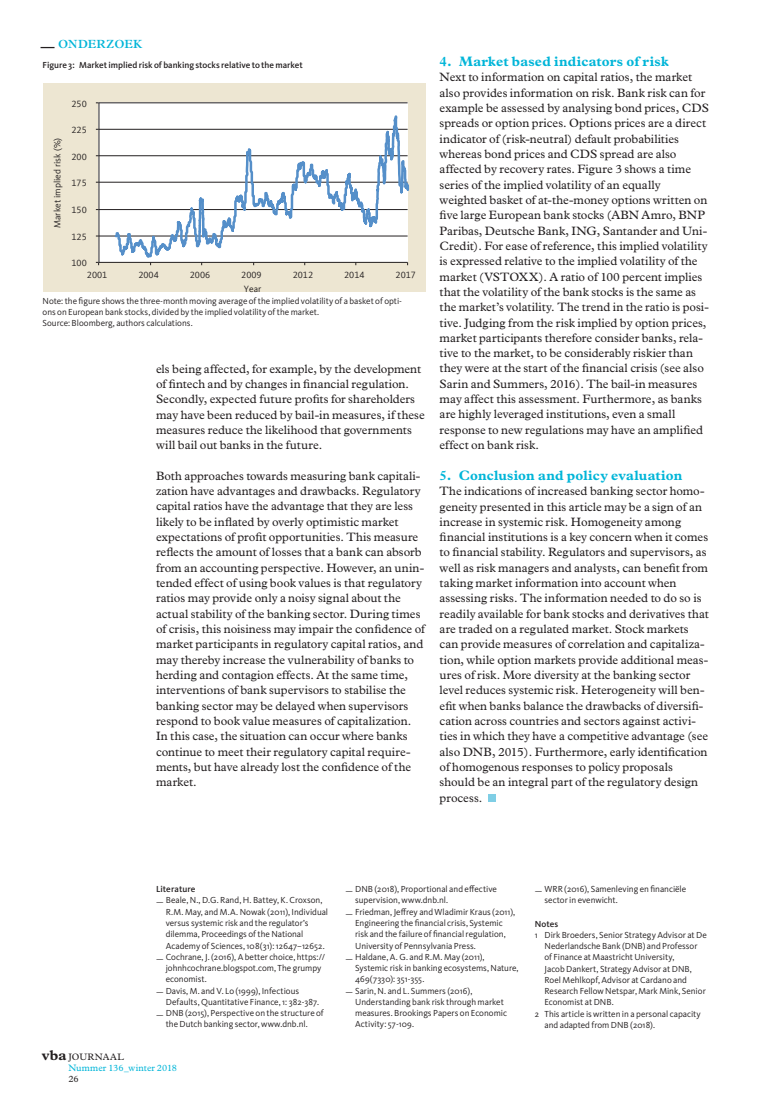
<style>
.page{position:relative;width:780px;height:1117px;background:#fff}
.page>*{position:absolute;margin:0;border:0;box-sizing:border-box;transform-origin:0 0}
._3-11_Alineakopje_bo{font:700 13.75px "Plantin";letter-spacing:.015em;color:#00b5d8}
._4-10_Plat__Plantin{font:12.25px/15.2px "Plantin";color:#231f20}
.t1{font:600 11.88px "Plantin";letter-spacing:.005em;color:#00b5d8}
.t2{font:9.38px "Kievit Offc";color:#231f20}
.t3{font:9.38px "Plantin";color:#00b5d8}
.t4{font:9.38px "Plantin";letter-spacing:.025em;color:#231f20}
.Literatuur{font:9px/11.2px "Kievit OT";color:#231f20}
._6-01_Noot{font:9px/11.2px "Kievit OT";color:#231f20}
.Bron{font:9px/11.2px "Kievit OT";letter-spacing:-.005em;color:#231f20}
.figuurbijschrift{font:500 9px "Kievit OT";letter-spacing:-.005em;color:#231f20}
._6-02_Noot_titel{font:500 9px "Kievit OT";letter-spacing:.005em;color:#231f20}
.s1{font-size:13.75px;color:#231f20}
.s2{font-weight:700;font-size:14.25px}
</style>
<div class="page">
<div style="left:488px;top:794px;width:7px;height:7px;background:#7fcee5"></div>
<div style="left:43px;top:84px;width:382px;height:208px;background:#ede6d2"></div>
<div style="left:99px;top:102px;width:309px;height:159px;background:#fff"></div>
<hr style="left:99px;top:102px;width:308px;height:1px;background:#231f20">
<hr style="left:99px;top:129px;width:308px;height:1px;background:#231f20">
<hr style="left:99px;top:155px;width:308px;height:1px;background:#231f20">
<hr style="left:99px;top:182px;width:308px;height:1px;background:#231f20">
<hr style="left:99px;top:209px;width:308px;height:1px;background:#231f20">
<hr style="left:99px;top:236px;width:308px;height:1px;background:#231f20">
<hr style="left:99px;top:103px;width:1px;height:159px;background:#231f20">
<hr style="left:99px;top:262px;width:308px;height:1px;background:#231f20">
<svg style="left:113px;top:102px;width:297px;height:160px"></svg>
<p class="t1" style="left:41px;top:37px;width:103px"><span class="s1">—</span> ONDERZOEK</p>
<p class="figuurbijschrift" style="left:43px;top:59px;width:262px">Figure 3: Market implied risk of banking stocks relative to the market</p>
<p class="t2" style="left:71px;top:98px;width:17px">250</p>
<p class="t2" style="left:52px;top:228px;width:92px;rotate:-90deg">Market implied risk (%)</p>
<p class="t2" style="left:71px;top:125px;width:17px">225</p>
<p class="t2" style="left:71px;top:151px;width:17px">200</p>
<p class="t2" style="left:71px;top:178px;width:17px">175</p>
<p class="t2" style="left:71px;top:204px;width:17px">150</p>
<p class="t2" style="left:71px;top:231px;width:17px">125</p>
<p class="t2" style="left:71px;top:258px;width:17px">100</p>
<p class="t2" style="left:87px;top:269px;width:22px">2001</p>
<p class="t2" style="left:138px;top:269px;width:22px">2004</p>
<p class="t2" style="left:190px;top:269px;width:22px">2006</p>
<p class="t2" style="left:241px;top:269px;width:22px">2009</p>
<p class="t2" style="left:293px;top:269px;width:22px">2012</p>
<p class="t2" style="left:344px;top:269px;width:22px">2014</p>
<p class="t2" style="left:395px;top:269px;width:22px">2017</p>
<p class="t2" style="left:244px;top:284px;width:19px">Year</p>
<p class="Bron" style="left:43px;top:295px;width:361px">Note: the figure shows the three-month moving average of the implied volatility of a basket of opti&shy;ons on European bank stocks, divided by the implied volatility of the market.<br>Source: Bloomberg, authors calculations.</p>
<p class="_4-10_Plat__Plantin" style="left:156px;top:361px;width:270px">els being affected, for example, by the development of fintech and by changes in financial regulation.<br>Secondly, expected future profits for shareholders may have been reduced by bail-in measures, if these measures reduce the likelihood that governments will bail out banks in the future.</p>
<p class="_4-10_Plat__Plantin" style="left:156px;top:468px;width:270px">Both approaches towards measuring bank capitali&shy;zation have advantages and drawbacks. Regulatory capital ratios have the advantage that they are less likely to be inflated by overly optimistic market expectations of profit opportunities. This measure reflects the amount of losses that a bank can absorb from an accounting perspective. However, an unin&shy;tended effect of using book values is that regulatory ratios may provide only a noisy signal about the actual stability of the banking sector. During times of crisis, this noisiness may impair the confidence of market participants in regulatory capital ratios, and may thereby increase the vulnerability of banks to herding and contagion effects. At the same time, interventions of bank supervisors to stabilise the banking sector may be delayed when supervisors respond to book value measures of capitalization.<br>In this case, the situation can occur where banks continue to meet their regulatory capital require&shy;ments, but have already lost the confidence of the market.</p>
<p class="_3-11_Alineakopje_bo" style="left:439px;top:53px;width:231px">4. Market based indicators of risk</p>
<p class="_4-10_Plat__Plantin" style="left:439px;top:70px;width:271px">Next to information on capital ratios, the market also provides information on risk. Bank risk can for example be assessed by analysing bond prices, CDS spreads or option prices. Options prices are a direct indicator of (risk-neutral) default probabilities whereas bond prices and CDS spread are also affected by recovery rates. Figure 3 shows a time series of the implied volatility of an equally weighted basket of at-the-money options written on five large European bank stocks (ABN Amro, BNP Paribas, Deutsche Bank, ING, Santander and Uni-Credit). For ease of reference, this implied volatility is expressed relative to the implied volatility of the market (VSTOXX). A ratio of 100 percent implies that the volatility of the bank stocks is the same as the market’s volatility. The trend in the ratio is posi&shy;tive. Judging from the risk implied by option prices, market participants therefore consider banks, rela&shy;tive to the market, to be considerably riskier than they were at the start of the financial crisis (see also Sarin and Summers, 2016). The bail-in measures may affect this assessment. Furthermore, as banks are highly leveraged institutions, even a small response to new regulations may have an amplified effect on bank risk.</p>
<p class="_3-11_Alineakopje_bo" style="left:439px;top:467px;width:244px">5. Conclusion and policy evaluation</p>
<p class="_4-10_Plat__Plantin" style="left:439px;top:483px;width:271px">The indications of increased banking sector homo&shy;geneity presented in this article may be a sign of an increase in systemic risk. Homogeneity among financial institutions is a key concern when it comes to financial stability. Regulators and supervisors, as well as risk managers and analysts, can benefit from taking market information into account when assessing risks. The information needed to do so is readily available for bank stocks and derivatives that are traded on a regulated market. Stock markets can provide measures of correlation and capitaliza&shy;tion, while option markets provide additional meas&shy;ures of risk. More diversity at the banking sector level reduces systemic risk. Heterogeneity will ben&shy;efit when banks balance the drawbacks of diversifi&shy;cation across countries and sectors against activi&shy;ties in which they have a competitive advantage (see also DNB, 2015). Furthermore, early identification of homogenous responses to policy proposals should be an integral part of the regulatory design process.</p>
<p class="t4" style="left:42px;top:1051px;width:84px"><span class="s2">vba</span> JOURNAAL</p>
<p class="_6-02_Noot_titel" style="left:156px;top:883px;width:41px">Literature</p>
<p class="Literatuur" style="left:166px;top:894px;width:164px;text-indent:-10px">— Beale, N., D.G. Rand, H. Battey, K. Croxson, R.M. May, and M.A. Nowak (2011), Individual versus systemic risk and the regulator’s dilemma, Proceedings of the National Academy of Sciences, 108(31): 12647–12652.</p>
<p class="Literatuur" style="left:166px;top:951px;width:161px;text-indent:-10px">— Cochrane, J. (2016), A better choice, https:// johnhcochrane.blogspot.com, The grumpy economist.</p>
<p class="Literatuur" style="left:166px;top:984px;width:155px;text-indent:-10px">— Davis, M. and V. Lo (1999), Infectious<br>Defaults, Quantitative Finance, 1: 382-387.</p>
<p class="Literatuur" style="left:166px;top:1007px;width:160px;text-indent:-10px">— DNB (2015), Perspective on the structure of the Dutch banking sector, www.dnb.nl.</p>
<p class="t3" style="left:68px;top:1062px;width:110px">Nummer 136_winter 2018</p>
<p class="t4" style="left:68px;top:1073px;width:12px">26</p>
<p class="Literatuur" style="left:355px;top:883px;width:143px;text-indent:-10px">— DNB (2018), Proportional and effective supervision, www.dnb.nl.</p>
<p class="Literatuur" style="left:355px;top:906px;width:161px;text-indent:-10px">— Friedman, Jeffrey and Wladimir Kraus (2011), Engineering the financial crisis, Systemic risk and the failure of financial regulation, University of Pennsylvania Press.</p>
<p class="Literatuur" style="left:355px;top:951px;width:165px;text-indent:-10px">— Haldane, A. G. and R.M. May (2011),<br>Systemic risk in banking ecosystems, Nature,<br>469(7330): 351-355.</p>
<p class="Literatuur" style="left:355px;top:984px;width:153px;text-indent:-10px">— Sarin, N. and L. Summers (2016), Understanding bank risk through market measures. Brookings Papers on Economic Activity: 57-109.</p>
<p class="Literatuur" style="left:544px;top:883px;width:143px;text-indent:-10px">— WRR (2016), Samenleving en financiële sector in evenwicht.</p>
<p class="_6-02_Noot_titel" style="left:534px;top:918px;width:25px">Notes</p>
<p class="_6-01_Noot" style="left:544px;top:929px;width:164px;text-indent:-10px">1 Dirk Broeders, Senior Strategy Advisor at De Nederlandsche Bank (DNB) and Professor of Finance at Maastricht University,<br>Jacob Dankert, Strategy Advisor at DNB, Roel Mehlkopf, Advisor at Cardano and Research Fellow Netspar, Mark Mink, Senior Economist at DNB.</p>
<p class="_6-01_Noot" style="left:544px;top:1007px;width:158px;text-indent:-10px">2 This article is written in a personal capacity and adapted from DNB (2018).</p>
</div>
